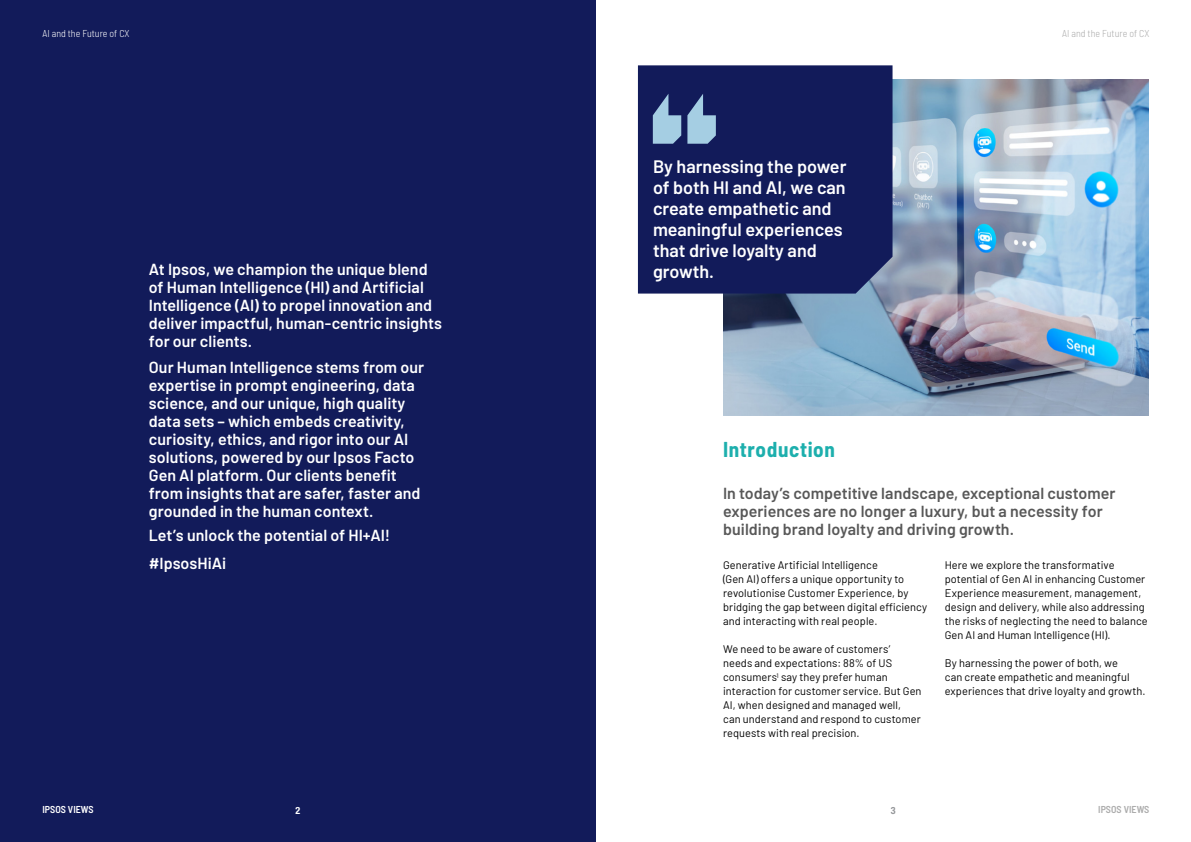
<style>
.page{position:relative;width:1191px;height:842px;background:#fff}
.page>*{position:absolute;margin:0;border:0;box-sizing:border-box;transform-origin:0 0}
.t1{font:700 semi-condensed 21px "Barlow";letter-spacing:.03em;color:#1dafad}
.t2{font:600 18px/21px "Barlow";color:#fff}
.Standfirst{font:600 16px/18px "Barlow";letter-spacing:.005em;color:#fff}
.Standfirst-2{font:600 16px/18px "Barlow";letter-spacing:.005em;color:#585858}
.t3{font:11px/14px "Barlow";letter-spacing:.005em;color:#000}
.t4{font:300 semi-condensed 10px "Barlow";color:#acacac}
.t5{font:300 semi-condensed 10px "Barlow";color:#fff}
.t6{font:600 semi-condensed 10px "Barlow";color:#fff}
.t7{font:600 semi-condensed 10px "Barlow";color:#acacac}
.t8{font:700 condensed 10px "Helvetica Neue LT Pro";color:#939598}
.t9{font:700 condensed 10px "Helvetica Neue LT Pro";color:#fff}
</style>
<div class="page">
<div style="left:0;top:0;width:595px;height:842px;background:#121b5a"></div>
<img style="left:723px;top:79px;width:425px;height:336px">
<div style="left:638px;top:65px;width:254px;height:229px;background:#121b5a"></div>
<svg style="left:653px;top:94px;width:63px;height:50px;background:#6985ab"></svg>
<p class="t5" style="left:43px;top:27px;width:89px">AI and the Future of CX</p>
<p class="Standfirst" style="left:149px;top:259px;width:294px">At Ipsos, we champion the unique blend of Human Intelligence (HI) and Artificial Intelligence (AI) to propel innovation and deliver impactful, human-centric insights for our clients.</p>
<p class="Standfirst" style="left:149px;top:357px;width:277px">Our Human Intelligence stems from our expertise in prompt engineering, data science, and our unique, high quality data sets – which embeds creativity, curiosity, ethics, and rigor into our AI solutions, powered by our Ipsos Facto Gen AI platform. Our clients benefit from insights that are safer, faster and grounded in the human context.</p>
<p class="Standfirst" style="left:149px;top:525px;width:243px">Let’s unlock the potential of HI+AI!</p>
<p class="Standfirst" style="left:149px;top:553px;width:79px">#IpsosHiAi</p>
<h2 class="t2" style="left:653px;top:154px;width:195px">By harnessing the power of both HI and AI, we can create empathetic and meaningful experiences that drive loyalty and growth.</h2>
<p class="t4" style="left:1062px;top:27px;width:89px">AI and the Future of CX</p>
<h1 class="t1" style="left:723px;top:434px;width:113px">Introduction</h1>
<p class="Standfirst-2" style="left:723px;top:483px;width:394px">In today’s competitive landscape, exceptional customer experiences are no longer a luxury, but a necessity for building brand loyalty and driving growth.</p>
<p class="t3" style="left:723px;top:557px;width:206px">Generative Artificial Intelligence<br>(Gen AI) offers a unique opportunity to revolutionise Customer Experience, by bridging the gap between digital efficiency and interacting with real people.</p>
<p class="t3" style="left:723px;top:641px;width:200px">We need to be aware of customers’ needs and expectations: 88% of US consumers<sup>1</sup> say they prefer human interaction for customer service. But Gen AI, when designed and managed well,<br>can understand and respond to customer requests with real precision.</p>
<p class="t3" style="left:944px;top:557px;width:204px">Here we explore the transformative potential of Gen AI in enhancing Customer Experience measurement, management, design and delivery, while also addressing the risks of neglecting the need to balance Gen AI and Human Intelligence (HI).</p>
<p class="t3" style="left:944px;top:655px;width:202px">By harnessing the power of both, we<br>can create empathetic and meaningful experiences that drive loyalty and growth.</p>
<p class="t6" style="left:43px;top:803px;width:53px">IPSOS VIEWS</p>
<p class="t9" style="left:295px;top:804px;width:6px">2</p>
<p class="t7" style="left:1098px;top:803px;width:53px">IPSOS VIEWS</p>
<p class="t8" style="left:891px;top:804px;width:6px">3</p>
</div>
